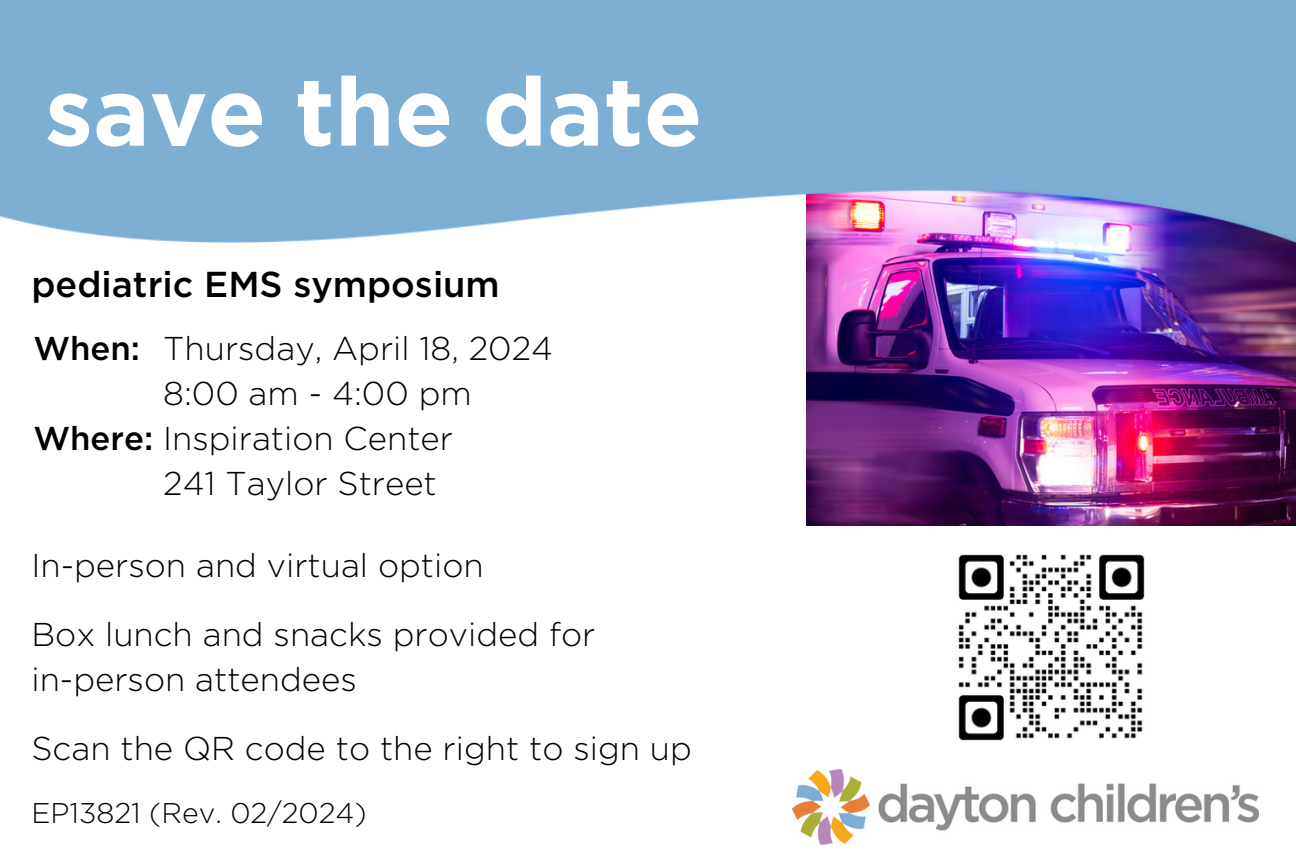
<style>
.page{position:relative;width:1296px;height:864px;background:#fff}
.page>*{position:absolute;margin:0;border:0;box-sizing:border-box;transform-origin:0 0}
.t1{font:700 96px "Gotham";color:#fff}
.t2{font:500 36px "Gotham";color:#000}
.t3{font:300 33px/45px "Gotham";color:#000}
.t4{font:500 33px "Gotham";color:#000}
.t5{font:300 28.5px "Gotham";color:#000}
.s1{font-weight:500}
</style>
<div class="page">
<img style="left:806px;top:248px;width:490px;height:277px">
<img style="left:0;top:0;width:1296px;height:248px">
<img style="left:793px;top:770px;width:465px;height:74px">
<img style="left:958px;top:554px;width:187px;height:187px">
<h2 class="t1" style="left:45px;top:69px;width:659px">save the date</h2>
<h2 class="t2" style="left:31px;top:268px;width:470px">pediatric EMS symposium</h2>
<h2 class="t4" style="left:33px;top:333px;width:108px">When:</h2>
<p class="t3" style="left:163px;top:327px;width:391px">Thursday, April 18, 2024<br>8:00 am - 4:00 pm</p>
<p class="t3" style="left:33px;top:417px;width:421px"><span class="s1">Where:</span> Inspiration Center</p>
<p class="t3" style="left:163px;top:462px;width:275px">241 Taylor Street</p>
<h2 class="t3" style="left:31px;top:544px;width:454px">In-person and virtual option</h2>
<h2 class="t3" style="left:31px;top:613px;width:565px">Box lunch and snacks provided for in-person attendees</h2>
<h2 class="t3" style="left:31px;top:727px;width:662px">Scan the QR code to the right to sign up</h2>
<h2 class="t5" style="left:31px;top:800px;width:337px">EP13821 (Rev. 02/2024)</h2>
</div>
